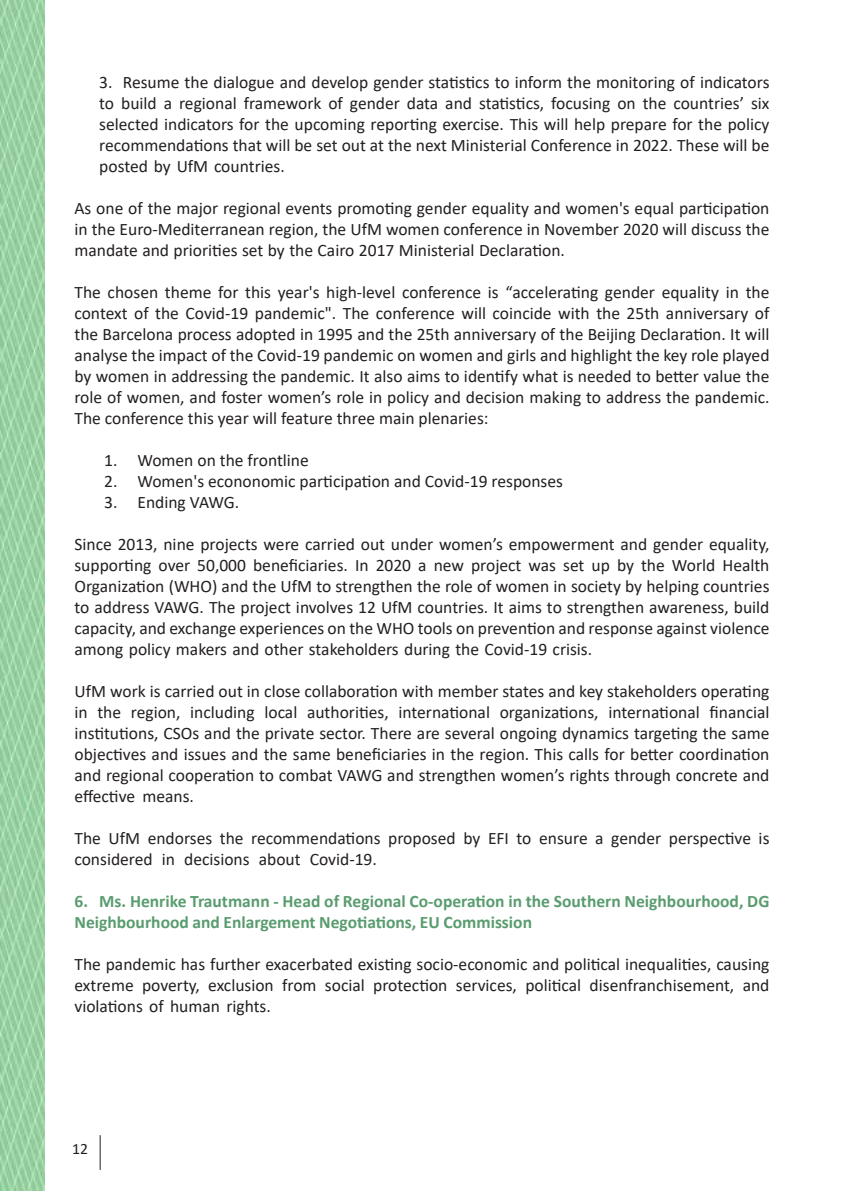
<style>
.page{position:relative;width:844px;height:1191px;background:#fff}
.page>*{position:absolute;margin:0;border:0;box-sizing:border-box;transform-origin:0 0}
.t1{font:17.5px/21px "Calibri";color:#231f20;text-align:justify}
.t2{font:700 17.5px/21px "Calibri";color:#599c6f}
.t3{font:15.75px "Calibri";color:#231f20}
</style>
<div class="page">
<hr style="left:100px;top:1135px;width:1px;height:34px;background:#231f20">
<img style="left:0;top:0;width:45px;height:1191px">
<p class="t1" style="left:99px;top:71px;width:671px">3. Resume the dialogue and develop gender statistics to inform the monitoring of indicators to build a regional framework of gender data and statistics, focusing on the countries’ six selected indicators for the upcoming reporting exercise. This will help prepare for the policy recommendations that will be set out at the next Ministerial Conference in 2022. These will be posted by UfM countries.</p>
<p class="t1" style="left:74px;top:197px;width:696px">As one of the major regional events promoting gender equality and women's equal participation in the Euro-Mediterranean region, the UfM women conference in November 2020 will discuss the mandate and priorities set by the Cairo 2017 Ministerial Declaration.</p>
<p class="t1" style="left:74px;top:281px;width:696px">The chosen theme for this year's high-level conference is “accelerating gender equality in the context of the Covid-19 pandemic". The conference will coincide with the 25th anniversary of the Barcelona process adopted in 1995 and the 25th anniversary of the Beijing Declaration. It will analyse the impact of the Covid-19 pandemic on women and girls and highlight the key role played by women in addressing the pandemic. It also aims to identify what is needed to better value the role of women, and foster women’s role in policy and decision making to address the pandemic.<br>The conference this year will feature three main plenaries:</p>
<p class="t1" style="left:104px;top:449px;width:206px">1. Women on the frontline</p>
<p class="t1" style="left:104px;top:470px;width:460px">2. Women's econonomic participation and Covid-19 responses</p>
<p class="t1" style="left:104px;top:491px;width:136px">3. Ending VAWG.</p>
<p class="t1" style="left:74px;top:533px;width:696px">Since 2013, nine projects were carried out under women’s empowerment and gender equality, supporting over 50,000 beneficiaries. In 2020 a new project was set up by the World Health Organization (WHO) and the UfM to strengthen the role of women in society by helping countries to address VAWG. The project involves 12 UfM countries. It aims to strengthen awareness, build capacity, and exchange experiences on the WHO tools on prevention and response against violence among policy makers and other stakeholders during the Covid-19 crisis.</p>
<p class="t1" style="left:74px;top:680px;width:696px">UfM work is carried out in close collaboration with member states and key stakeholders operating in the region, including local authorities, international organizations, international financial institutions, CSOs and the private sector. There are several ongoing dynamics targeting the same objectives and issues and the same beneficiaries in the region. This calls for better coordination and regional cooperation to combat VAWG and strengthen women’s rights through concrete and effective means.</p>
<p class="t1" style="left:74px;top:827px;width:696px">The UfM endorses the recommendations proposed by EFI to ensure a gender perspective is considered in decisions about Covid-19.</p>
<p class="t2" style="left:74px;top:890px;width:696px">6. Ms. Henrike Trautmann - Head of Regional Co-operation in the Southern Neighbourhood, DG<br>Neighbourhood and Enlargement Negotiations, EU Commission</p>
<p class="t1" style="left:74px;top:953px;width:696px">The pandemic has further exacerbated existing socio-economic and political inequalities, causing extreme poverty, exclusion from social protection services, political disenfranchisement, and violations of human rights.</p>
<p class="t3" style="left:72px;top:1138px;width:17px">12</p>
</div>
